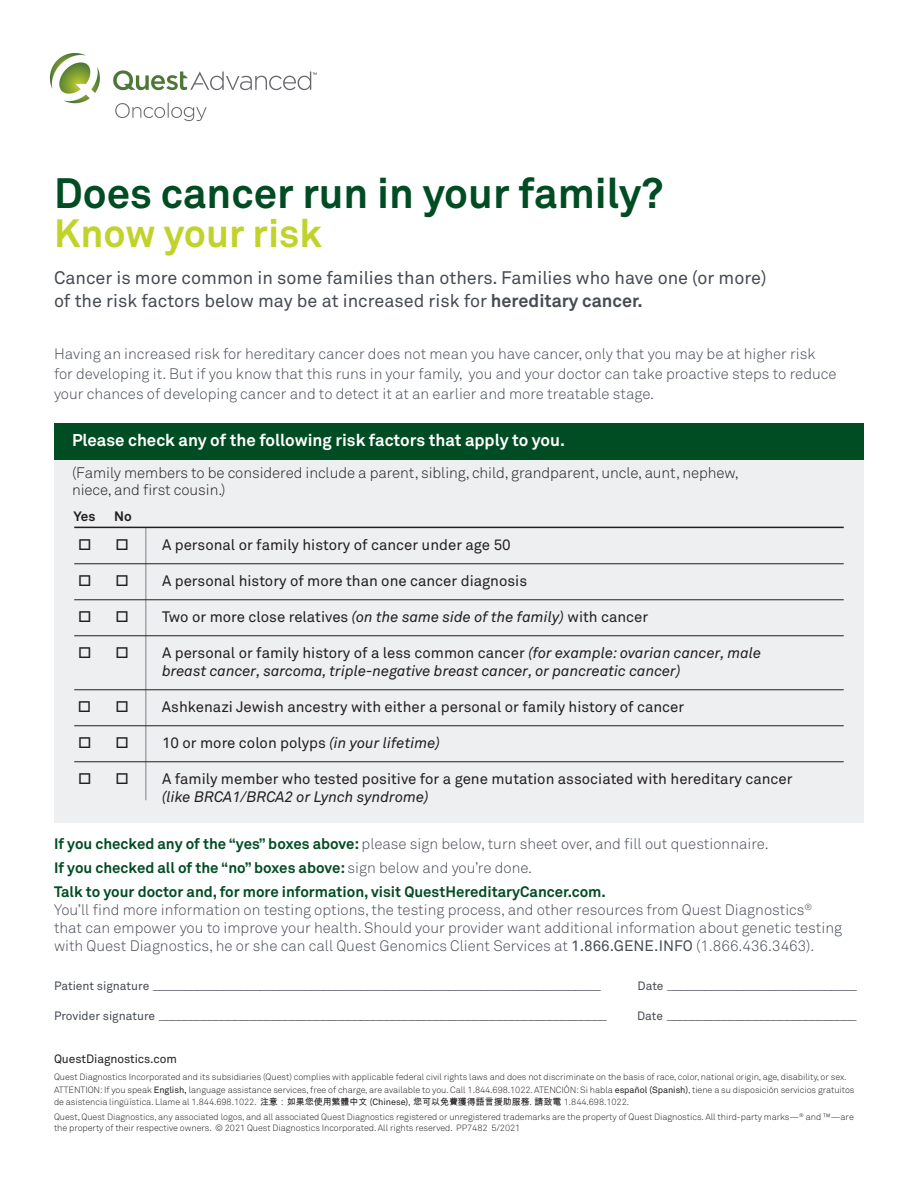
<style>
.page{position:relative;width:918px;height:1188px;background:#fff}
.page>*{position:absolute;margin:0;border:0;box-sizing:border-box;transform-origin:0 0}
.t1{font:700 42px "Akkurat Pro";color:#004c23}
.t2{font:700 39px "Akkurat Pro";color:#c0d32b}
.t3{font:18px/22.5px "Akkurat Pro";color:#464b54}
.t4{font:700 16.8px "Akkurat Pro";color:#fff}
.t5{font:300 15px/20.1px "Akkurat Pro";color:#464b54}
.t6{font:15px/18px "Akkurat Pro";color:#231f20}
.t7{font:italic 15px/18px "Akkurat Pro";color:#231f20}
.t8{font:700 15px "Akkurat Pro";color:#004c23}
.t9{font:300 15px/17.2px "Akkurat Pro";letter-spacing:-.005em;color:#231f20}
.t10{font:700 13.5px "Akkurat Pro";color:#231f20}
.t11{font:12px "Akkurat Pro";letter-spacing:-.005em;color:#231f20}
.t12{font:300 9px/13.5px "Akkurat Pro";letter-spacing:-.005em;color:#231f20}
.s1{font-weight:700}
.s2{font-style:italic}
.s3{font-style:normal}
.s4{font-weight:700;color:#004c23}
.s5{font-weight:300;color:#464b54}
.s6{font-weight:400}
.s7{font-weight:400;font-size:12px}
.s8{font-family:"Arial Unicode MS";font-weight:400}
</style>
<div class="page">
<div style="left:54px;top:424px;width:810px;height:399px;background:#eeeff0"></div>
<div style="left:54px;top:423px;width:810px;height:37px;background:#004c23"></div>
<hr style="left:145px;top:527px;width:2px;height:273px;background:#a3a7a9">
<hr style="left:74px;top:527px;width:770px;height:1px;background:#231f20">
<hr style="left:74px;top:563px;width:770px;height:1px;background:#231f20">
<hr style="left:74px;top:599px;width:770px;height:1px;background:#231f20">
<hr style="left:74px;top:635px;width:770px;height:1px;background:#231f20">
<hr style="left:74px;top:689px;width:770px;height:1px;background:#231f20">
<hr style="left:74px;top:725px;width:770px;height:1px;background:#231f20">
<hr style="left:74px;top:761px;width:770px;height:1px;background:#231f20">
<img style="left:49px;top:53px;width:268px;height:69px">
<svg style="left:146px;top:575px;width:1px;height:12px"></svg>
<svg style="left:146px;top:611px;width:1px;height:12px"></svg>
<svg style="left:146px;top:647px;width:1px;height:12px"></svg>
<svg style="left:146px;top:701px;width:1px;height:12px"></svg>
<svg style="left:146px;top:737px;width:1px;height:12px"></svg>
<svg style="left:146px;top:773px;width:1px;height:12px"></svg>
<p class="t1" style="left:54px;top:167px;width:611px">Does cancer run in your family?</p>
<p class="t2" style="left:54px;top:209px;width:270px">Know your risk</p>
<p class="t3" style="left:54px;top:267px;width:714px">Cancer is more common in some families than others. Families who have one (or more) of the risk factors below may be at increased risk for <span class="s1">hereditary cancer.</span></p>
<p class="t5" style="left:54px;top:344px;width:784px">Having an increased risk for hereditary cancer does not mean you have cancer, only that you may be at higher risk for developing it. But if you know that this runs in your family, you and your doctor can take proactive steps to reduce your chances of developing cancer and to detect it at an earlier and more treatable stage.</p>
<p class="t4" style="left:72px;top:430px;width:495px">Please check any of the following risk factors that apply to you.</p>
<p class="t9" style="left:72px;top:464px;width:669px">(Family members to be considered include a parent, sibling, child, grandparent, uncle, aunt, nephew, niece, and first cousin.)</p>
<p class="t10" style="left:74px;top:508px;width:24px">Yes</p>
<p class="t10" style="left:114px;top:508px;width:19px">No</p>
<p class="t6" style="left:162px;top:536px;width:350px">A personal or family history of cancer under age 50</p>
<p class="t6" style="left:162px;top:572px;width:367px">A personal history of more than one cancer diagnosis</p>
<p class="t6" style="left:162px;top:608px;width:488px">Two or more close relatives <span class="s2">(on the same side of the family)</span> with cancer</p>
<p class="t7" style="left:162px;top:644px;width:601px"><span class="s3">A personal or family history of a less common cancer</span> (for example: ovarian cancer, male breast cancer, sarcoma, triple-negative breast cancer, or pancreatic cancer)</p>
<p class="t6" style="left:162px;top:698px;width:524px">Ashkenazi Jewish ancestry with either a personal or family history of cancer</p>
<p class="t6" style="left:162px;top:734px;width:279px">10 or more colon polyps <span class="s2">(in your lifetime)</span></p>
<p class="t6" style="left:162px;top:770px;width:632px">A family member who tested positive for a gene mutation associated with hereditary cancer <span class="s2">(like BRCA1/BRCA2 or Lynch syndrome)</span></p>
<p class="t5" style="left:54px;top:833px;width:716px"><span class="s4">If you checked any of the “yes” boxes above:</span> please sign below, turn sheet over, and fill out questionnaire.</p>
<p class="t8" style="left:54px;top:858px;width:480px">If you checked all of the “no” boxes above: <span class="s5">sign below and you’re done.</span></p>
<p class="t8" style="left:54px;top:882px;width:553px">Talk to your doctor and, for more information, visit QuestHereditaryCancer.com.</p>
<p class="t5" style="left:54px;top:900px;width:790px;line-height:18px">You’ll find more information on testing options, the testing process, and other resources from Quest Diagnostics<sup>® </sup>that can empower you to improve your health. Should your provider want additional information about genetic testing with Quest Diagnostics, he or she can call Quest Genomics Client Services at <span class="s6">1.866.GENE.INFO</span> (1.866.436.3463).</p>
<p class="t5" style="left:54px;top:974px;width:549px"><span class="s7">Patient signature</span> _______________________________________________________________________</p>
<p class="t5" style="left:638px;top:974px;width:221px"><span class="s7">Date</span> ______________________________</p>
<p class="t5" style="left:54px;top:1004px;width:555px"><span class="s7">Provider signature</span> _______________________________________________________________________</p>
<p class="t5" style="left:637px;top:1004px;width:221px"><span class="s7">Date</span> ______________________________</p>
<p class="t11" style="left:54px;top:1052px;width:125px">QuestDiagnostics.com</p>
<p class="t12" style="left:54px;top:1070px;width:802px">Quest Diagnostics Incorporated and its subsidiaries (Quest) complies with applicable federal civil rights laws and does not discriminate on the basis of race, color, national origin, age, disability, or sex.<br>ATTENTION:If you speak <span class="s6">English,</span> language assistance services, free of charge, are available to you. Call 1.844.698.1022. ATENCIÓN:Si habla <span class="s6">español (Spanish)</span>, tiene a su disposición servicios gratuitos</p>
<p class="t12" style="left:54px;top:1095px;width:801px;line-height:14.7px">de asistencia lingüística. Llame al 1.844.698.1022. <span class="s8">注意：如果您使用繁體中文</span> <span class="s6">(Chinese)</span><span class="s8">, 您可以免費獲得語言援助服務. 請致電</span> 1.844.698.1022.<br>Quest, Quest Diagnostics, any associated logos, and all associated Quest Diagnostics registered or unregistered trademarks are the property of Quest Diagnostics. All third-party marks—<sup>®</sup> and ™—are</p>
<p class="t12" style="left:54px;top:1121px;width:468px">the property of their respective owners. © 2021 Quest Diagnostics Incorporated. All rights reserved. PP7482 5/2021</p>
</div>
